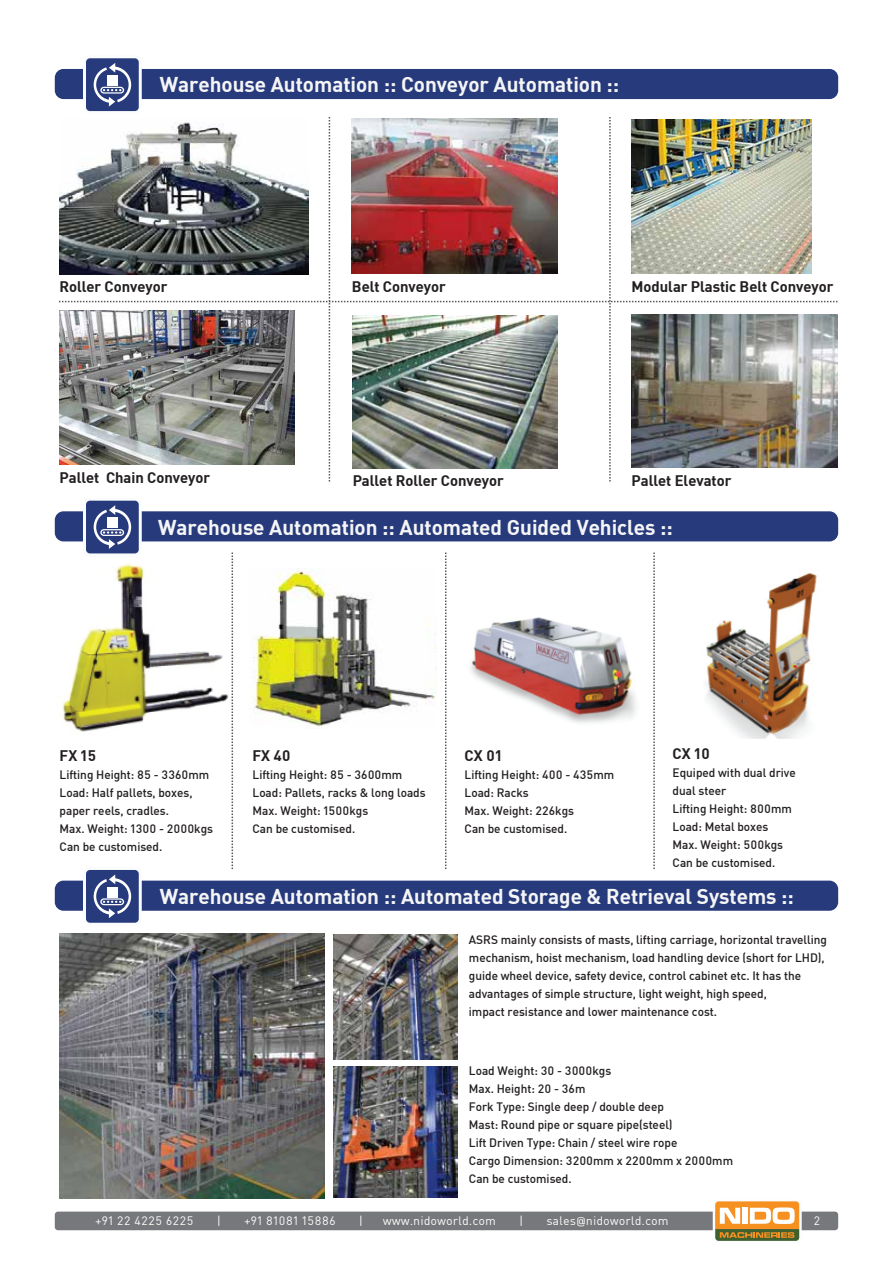
<style>
.page{position:relative;width:893px;height:1263px;background:#fff}
.page>*{position:absolute;margin:0;border:0;box-sizing:border-box;transform-origin:0 0}
.t1{font:700 21px "Sapient Sans";color:#f5f5f5}
.t2{font:700 15px "Sapient Sans";color:#231f20}
.t3{font:500 12px/18px "Sapient Sans";color:#231f20}
.t4{font:12px "Sapient Sans";letter-spacing:.05em;color:#fff}
</style>
<div class="page">
<div style="left:55px;top:69px;width:783px;height:30px;background:#263a7c;border-radius:9px"></div>
<div style="left:84px;top:57px;width:56px;height:56px;background:#263a7c;border-radius:5px"></div>
<div style="left:83px;top:55px;width:59px;height:59px;border:3px solid #fafcfd;border-radius:5px"></div>
<svg style="left:94px;top:63px;width:37px;height:44px"></svg>
<div style="left:55px;top:881px;width:783px;height:30px;background:#263a7c;border-radius:9px"></div>
<div style="left:84px;top:868px;width:56px;height:56px;background:#263a7c;border-radius:5px"></div>
<div style="left:83px;top:867px;width:59px;height:59px;border:3px solid #fafcfd;border-radius:5px"></div>
<svg style="left:94px;top:874px;width:37px;height:44px"></svg>
<img style="left:333px;top:1067px;width:125px;height:131px">
<img style="left:62px;top:552px;width:172px;height:199px">
<img style="left:471px;top:617px;width:165px;height:106px">
<img style="left:706px;top:573px;width:111px;height:166px">
<div style="left:55px;top:511px;width:783px;height:30px;background:#263a7c;border-radius:9px"></div>
<div style="left:84px;top:499px;width:56px;height:56px;background:#263a7c;border-radius:5px"></div>
<div style="left:83px;top:498px;width:59px;height:58px;border:3px solid #fafcfd;border-radius:5px"></div>
<svg style="left:94px;top:505px;width:37px;height:44px"></svg>
<svg style="left:232px;top:552px;width:1px;height:317px"></svg>
<svg style="left:445px;top:552px;width:1px;height:317px"></svg>
<svg style="left:653px;top:552px;width:2px;height:317px"></svg>
<img style="left:59px;top:117px;width:778px;height:365px">
<img style="left:632px;top:314px;width:205px;height:153px">
<img style="left:60px;top:934px;width:264px;height:264px">
<img style="left:333px;top:934px;width:125px;height:126px">
<img style="left:632px;top:120px;width:179px;height:153px">
<img style="left:253px;top:568px;width:184px;height:159px">
<div style="left:55px;top:1211px;width:783px;height:19px;background:#77787b;border-radius:3px"></div>
<svg style="left:711px;top:1201px;width:92px;height:40px;background:#d2a869"></svg>
<h1 class="t1" style="left:160px;top:71px;width:461px">Warehouse Automation :: Conveyor Automation ::</h1>
<p class="t2" style="left:59px;top:277px;width:110px">Roller Conveyor</p>
<p class="t2" style="left:352px;top:277px;width:95px">Belt Conveyor</p>
<p class="t2" style="left:632px;top:277px;width:203px">Modular Plastic Belt Conveyor</p>
<p class="t2" style="left:60px;top:468px;width:152px">Pallet Chain Conveyor</p>
<p class="t2" style="left:353px;top:470px;width:153px">Pallet Roller Conveyor</p>
<p class="t2" style="left:632px;top:470px;width:101px">Pallet Elevator</p>
<h1 class="t1" style="left:158px;top:513px;width:516px">Warehouse Automation :: Automated Guided Vehicles ::</h1>
<p class="t2" style="left:60px;top:745px;width:38px">FX 15</p>
<p class="t3" style="left:60px;top:765px;width:155px">Lifting Height: 85 - 3360mm<br>Load: Half pallets, boxes, paper reels, cradles.<br>Max. Weight: 1300 - 2000kgs<br>Can be customised.</p>
<p class="t2" style="left:253px;top:745px;width:40px">FX 40</p>
<p class="t3" style="left:253px;top:765px;width:175px">Lifting Height: 85 - 3600mm<br>Load: Pallets, racks &amp; long loads<br>Max. Weight: 1500kgs<br>Can be customised.</p>
<p class="t2" style="left:465px;top:745px;width:39px">CX 01</p>
<p class="t3" style="left:465px;top:765px;width:151px">Lifting Height: 400 - 435mm<br>Load: Racks<br>Max. Weight: 226kgs<br>Can be customised.</p>
<p class="t2" style="left:673px;top:744px;width:39px">CX 10</p>
<p class="t3" style="left:673px;top:763px;width:125px">Equiped with dual drive dual steer<br>Lifting Height: 800mm<br>Load: Metal boxes<br>Max. Weight: 500kgs<br>Can be customised.</p>
<h1 class="t1" style="left:160px;top:883px;width:636px">Warehouse Automation :: Automated Storage &amp; Retrieval Systems ::</h1>
<p class="t3" style="left:469px;top:930px;width:360px">ASRS mainly consists of masts, lifting carriage, horizontal travelling mechanism, hoist mechanism, load handling device (short for LHD), guide wheel device, safety device, control cabinet etc. It has the advantages of simple structure, light weight, high speed,<br>impact resistance and lower maintenance cost.</p>
<p class="t3" style="left:469px;top:1062px;width:266px">Load Weight: 30 - 3000kgs<br>Max. Height: 20 - 36m<br>Fork Type: Single deep / double deep<br>Mast: Round pipe or square pipe(steel)<br>Lift Driven Type: Chain / steel wire rope<br>Cargo Dimension: 3200mm x 2200mm x 2000mm<br>Can be customised.</p>
<p class="t4" style="left:95px;top:1213px;width:100px">+91 22 4225 6225</p>
<p class="t4" style="left:217px;top:1213px;width:5px">|</p>
<p class="t4" style="left:244px;top:1213px;width:93px">+91 81081 15886</p>
<p class="t4" style="left:359px;top:1213px;width:5px">|</p>
<p class="t4" style="left:383px;top:1213px;width:114px">www.nidoworld.com</p>
<p class="t4" style="left:519px;top:1213px;width:5px">|</p>
<p class="t4" style="left:547px;top:1213px;width:123px">sales@nidoworld.com</p>
<p class="t4" style="left:814px;top:1213px;width:8px">2</p>
</div>
